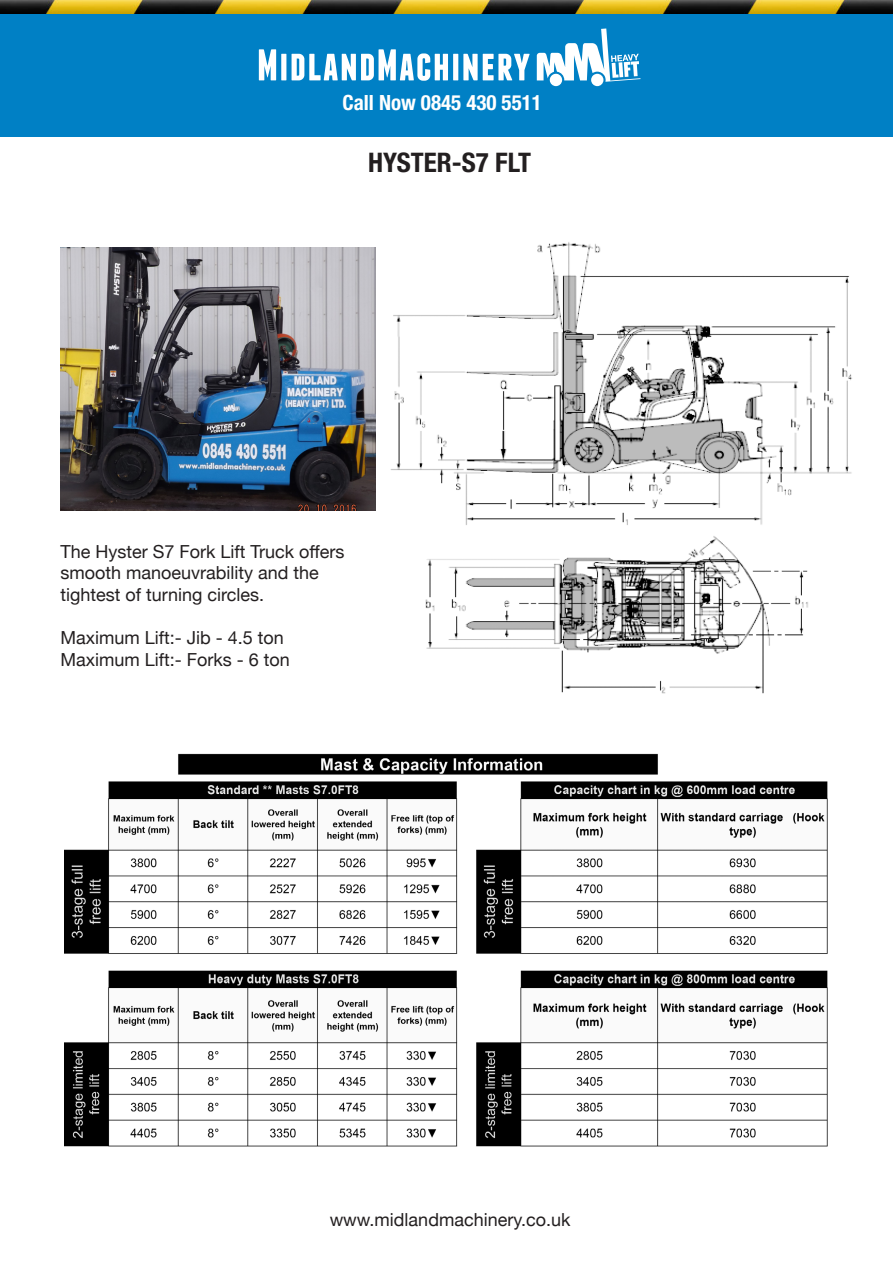
<style>
.page{position:relative;width:893px;height:1263px;background:#fff}
.page>*{position:absolute;margin:0;border:0;box-sizing:border-box;transform-origin:0 0}
.t1{font:700 condensed 27px "Helvetica Neue";color:#231f20}
.t2{font:700 condensed 21px "Helvetica Neue";color:#fff}
.t3{font:18px/21.6px "Helvetica Neue";color:#231f20}
</style>
<div class="page">
<img style="left:390px;top:242px;width:462px;height:452px">
<img style="left:64px;top:753px;width:764px;height:394px">
<div style="left:0;top:0;width:893px;height:136px;background:#0080c5"></div>
<img style="left:0;top:0;width:893px;height:14px">
<svg style="left:537px;top:28px;width:103px;height:58px"></svg>
<svg style="left:259px;top:49px;width:17px;height:31px"></svg>
<div style="left:281px;top:54px;width:5px;height:26px;background:#fff"></div>
<svg style="left:292px;top:49px;width:156px;height:32px"></svg>
<div style="left:453px;top:54px;width:5px;height:26px;background:#fff"></div>
<svg style="left:463px;top:54px;width:67px;height:26px"></svg>
<img style="left:60px;top:247px;width:316px;height:263px">
<p class="t2" style="left:342px;top:90px;width:201px">Call Now 0845 430 5511</p>
<p class="t1" style="left:368px;top:146px;width:164px">HYSTER-S7 FLT</p>
<p class="t3" style="left:60px;top:541px;width:286px">The Hyster S7 Fork Lift Truck offers smooth manoeuvrability and the tightest of turning circles.</p>
<p class="t3" style="left:60px;top:628px;width:225px">Maximum Lift:- Jib - 4.5 ton</p>
<p class="t3" style="left:60px;top:649px;width:231px">Maximum Lift:- Forks - 6 ton</p>
<p class="t3" style="left:330px;top:1210px;width:242px">www.midlandmachinery.co.uk</p>
</div>
